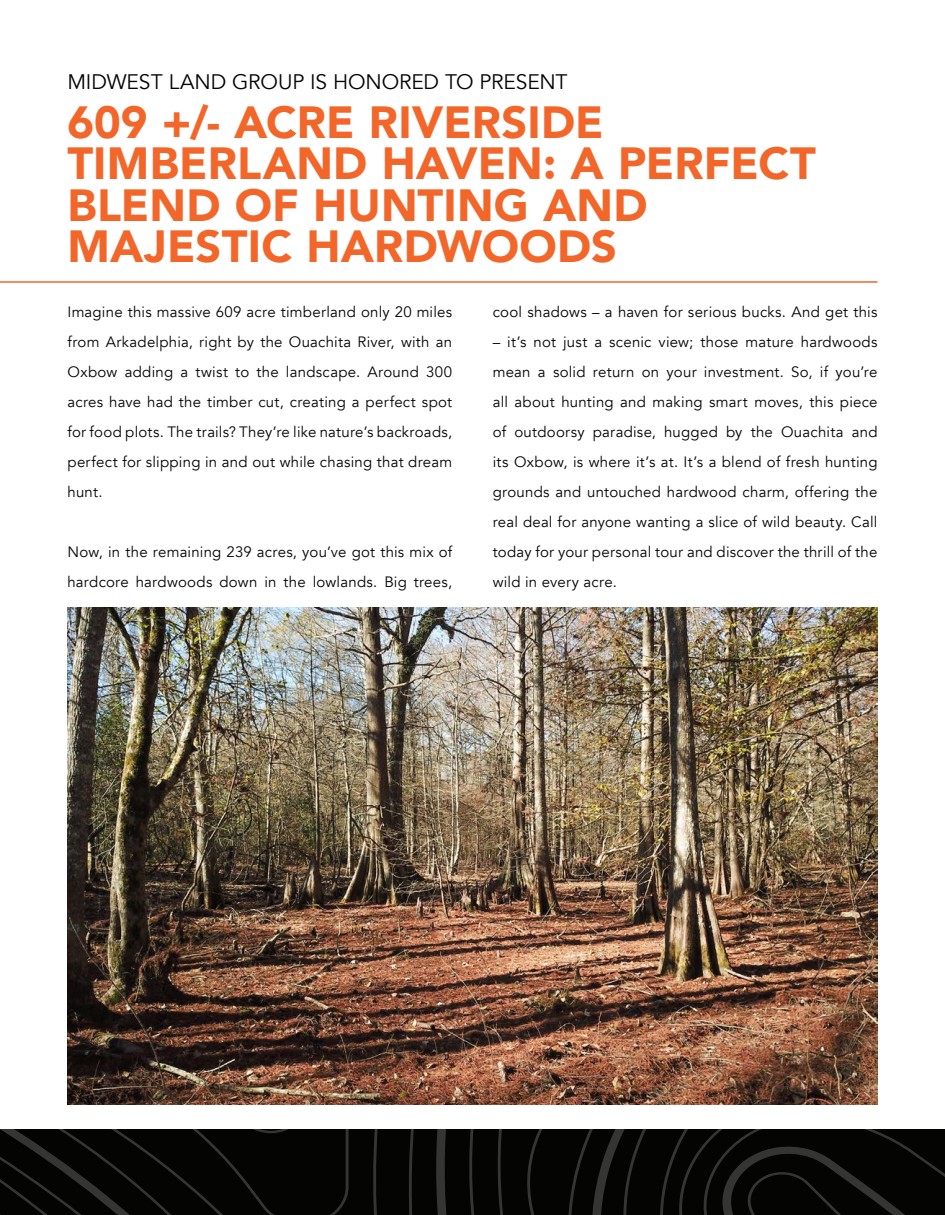
<style>
.page{position:relative;width:945px;height:1215px;background:#fff}
.page>*{position:absolute;margin:0;border:0;box-sizing:border-box;transform-origin:0 0}
.t1{font:900 45px/41.5px "Avenir";letter-spacing:.005em;color:#f2662a}
.t2{font:21px "Avenir";letter-spacing:-.005em;color:#040503}
.t3{font:15px/30px "Avenir";letter-spacing:.015em;color:#040503;text-align:justify}
</style>
<div class="page">
<hr style="left:0;top:281px;width:878px;height:2px;background:#f2662a">
<svg style="left:0;top:1130px;width:945px;height:85px;background:#090a08"></svg>
<img style="left:68px;top:608px;width:810px;height:497px">
<p class="t2" style="left:68px;top:69px;width:502px">MIDWEST LAND GROUP IS HONORED TO PRESENT</p>
<p class="t1" style="left:68px;top:100px;width:750px">609 +/- ACRE RIVERSIDE<br>TIMBERLAND HAVEN: A PERFECT<br>BLEND OF HUNTING AND<br>MAJESTIC HARDWOODS</p>
<p class="t3" style="left:68px;top:297px;width:386px">Imagine this massive 609 acre timberland only 20 miles from Arkadelphia, right by the Ouachita River, with an Oxbow adding a twist to the landscape. Around 300 acres have had the timber cut, creating a perfect spot for food plots. The trails? They’re like nature’s backroads, perfect for slipping in and out while chasing that dream hunt.</p>
<p class="t3" style="left:68px;top:537px;width:386px">Now, in the remaining 239 acres, you’ve got this mix of hardcore hardwoods down in the lowlands. Big trees,</p>
<p class="t3" style="left:493px;top:297px;width:386px">cool shadows – a haven for serious bucks. And get this</p>
<p class="t3" style="left:493px;top:327px;width:386px">– it’s not just a scenic view; those mature hardwoods mean a solid return on your investment. So, if you’re all about hunting and making smart moves, this piece of outdoorsy paradise, hugged by the Ouachita and its Oxbow, is where it’s at. It’s a blend of fresh hunting grounds and untouched hardwood charm, offering the real deal for anyone wanting a slice of wild beauty. Call today for your personal tour and discover the thrill of the wild in every acre.</p>
</div>
